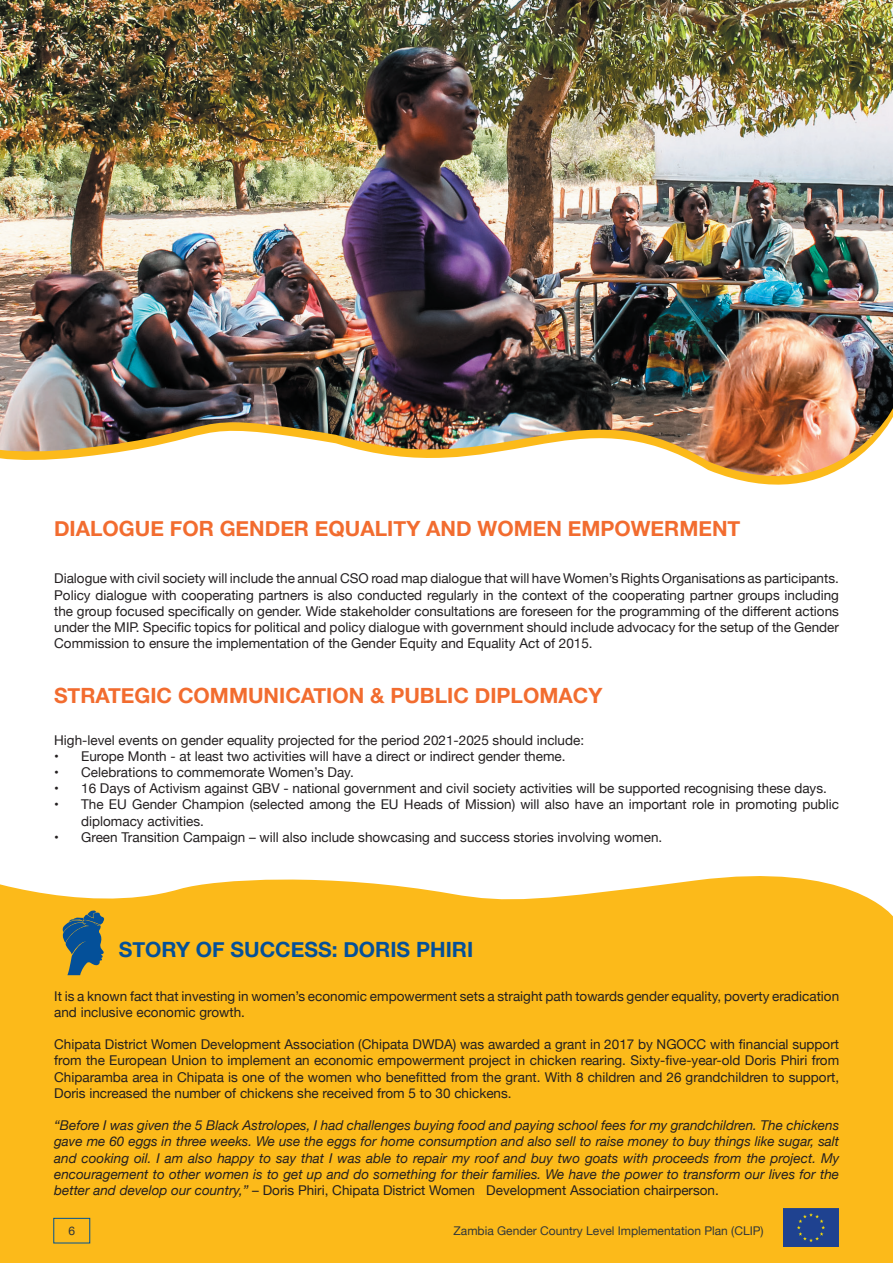
<style>
.page{position:relative;width:893px;height:1263px;background:#fff}
.page>*{position:absolute;margin:0;border:0;box-sizing:border-box;transform-origin:0 0}
.t1{font:700 21px "Helvetica Neue";color:#f26c2f}
.t2{font:700 21px "Helvetica Neue";color:#045099}
.t3{font:13.5px/16.2px "Helvetica Neue";color:#231f20;text-align:justify}
.t4{font:italic 13.5px/16.2px "Helvetica Neue";color:#231f20;text-align:justify}
.t5{font:12px "Helvetica Neue";color:#333839}
.t6{font:12px "Helvetica Neue";color:#323739}
.s1{font-style:normal}
</style>
<div class="page">
<div style="left:0;top:876px;width:893px;height:387px;background:#fcba1a"></div>
<img style="left:0;top:0;width:893px;height:478px">
<svg style="left:62px;top:910px;width:43px;height:65px;background:#607769"></svg>
<div style="left:53px;top:1218px;width:37px;height:25px;border:1px solid #015393"></div>
<div style="left:783px;top:1209px;width:56px;height:37px;background:#1f4290"></div>
<p class="t1" style="left:54px;top:512px;width:688px">DIALOGUE FOR GENDER EQUALITY AND WOMEN EMPOWERMENT</p>
<p class="t3" style="left:54px;top:571px;width:786px">Dialogue with civil society will include the annual CSO road map dialogue that will have Women’s Rights Organisations as participants.<br>Policy dialogue with cooperating partners is also conducted regularly in the context of the cooperating partner groups including the group focused specifically on gender. Wide stakeholder consultations are foreseen for the programming of the different actions under the MIP. Specific topics for political and policy dialogue with government should include advocacy for the setup of the Gender Commission to ensure the implementation of the Gender Equity and Equality Act of 2015.</p>
<p class="t1" style="left:54px;top:679px;width:550px">STRATEGIC COMMUNICATION &amp; PUBLIC DIPLOMACY</p>
<p class="t3" style="left:54px;top:732px;width:531px">High-level events on gender equality projected for the period 2021-2025 should include:</p>
<p class="t3" style="left:54px;top:749px;width:513px">• Europe Month - at least two activities will have a direct or indirect gender theme.</p>
<p class="t3" style="left:54px;top:765px;width:301px">• Celebrations to commemorate Women’s Day.</p>
<p class="t3" style="left:54px;top:781px;width:774px">• 16 Days of Activism against GBV - national government and civil society activities will be supported recognising these days.</p>
<p class="t3" style="left:81px;top:797px;width:759px;text-indent:-27px">• The EU Gender Champion (selected among the EU Heads of Mission) will also have an important role in promoting public diplomacy activities.</p>
<p class="t3" style="left:54px;top:830px;width:610px">• Green Transition Campaign – will also include showcasing and success stories involving women.</p>
<p class="t2" style="left:119px;top:933px;width:356px">STORY OF SUCCESS: DORIS PHIRI</p>
<p class="t3" style="left:54px;top:988px;width:786px">It is a known fact that investing in women’s economic empowerment sets a straight path towards gender equality, poverty eradication and inclusive economic growth.</p>
<p class="t3" style="left:54px;top:1037px;width:786px">Chipata District Women Development Association (Chipata DWDA) was awarded a grant in 2017 by NGOCC with financial support from the European Union to implement an economic empowerment project in chicken rearing. Sixty-five-year-old Doris Phiri from Chiparamba area in Chipata is one of the women who benefitted from the grant. With 8 children and 26 grandchildren to support, Doris increased the number of chickens she received from 5 to 30 chickens.</p>
<p class="t4" style="left:54px;top:1118px;width:786px">“Before I was given the 5 Black Astrolopes, I had challenges buying food and paying school fees for my grandchildren. The chickens gave me 60 eggs in three weeks. We use the eggs for home consumption and also sell to raise money to buy things like sugar, salt and cooking oil. I am also happy to say that I was able to repair my roof and buy two goats with proceeds from the project. My encouragement to other women is to get up and do something for their families. We have the power to transform our lives for the better and develop our country,” <span class="s1">– Doris Phiri, Chipata District Women Development Association chairperson.</span></p>
<p class="t6" style="left:68px;top:1222px;width:8px">6</p>
<p class="t5" style="left:454px;top:1222px;width:312px">Zambia Gender Country Level Implementation Plan (CLIP)</p>
</div>
